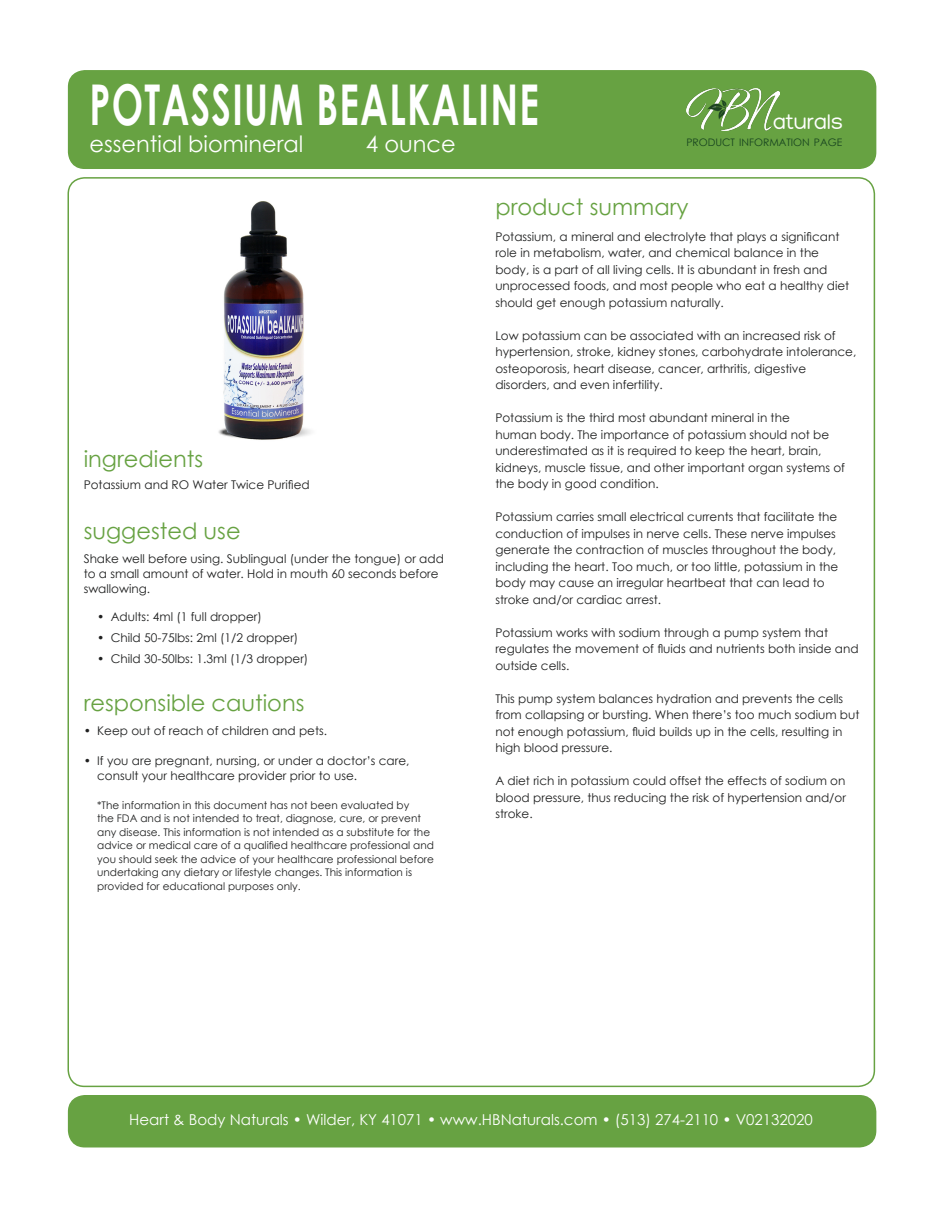
<style>
.page{position:relative;width:945px;height:1215px;background:#fff}
.page>*{position:absolute;margin:0;border:0;box-sizing:border-box;transform-origin:0 0}
.t1{font:700 56.25px "Century Gothic";letter-spacing:.035em;color:#fff;scale:.67 1}
.t2{font:22.5px "Century Gothic";color:#67a242}
.t3{font:22.5px "Century Gothic";color:#fff}
.t4{font:22.5px "Traffolight";color:#fff}
.t5{font:15px "Century Gothic";color:#fff}
.t6{font:12px/16.5px "Century Gothic";color:#1f2020}
.t7{font:10.5px/13.5px "Century Gothic";color:#1f2020}
.t8{font:10.35px "Century Gothic";color:#17431f}
</style>
<div class="page">
<img style="left:218px;top:201px;width:93px;height:239px">
<div style="left:69px;top:71px;width:807px;height:97px;background:#67a242;border-radius:16px"></div>
<div style="left:68px;top:70px;width:808px;height:99px;border:2px solid #67a242;border-radius:16px"></div>
<img style="left:687px;top:88px;width:93px;height:43px">
<div style="left:69px;top:1096px;width:807px;height:51px;background:#67a242;border-radius:16px"></div>
<div style="left:68px;top:1095px;width:808px;height:53px;border:2px solid #67a242;border-radius:16px"></div>
<p class="t1" style="left:90px;top:61px;width:672px">POTASSIUM BEALKALINE</p>
<p class="t3" style="left:90px;top:128px;width:215px">essential biomineral</p>
<p class="t3" style="left:366px;top:128px;width:92px">4 ounce</p>
<p class="t4" style="left:773px;top:113px;width:71px">aturals</p>
<p class="t8" style="left:686px;top:135px;width:157px">PRODUCT INFORMATION PAGE</p>
<p class="t2" style="left:84px;top:443px;width:121px">ingredients</p>
<p class="t6" style="left:84px;top:477px;width:228px">Potassium and RO Water Twice Purified</p>
<p class="t2" style="left:84px;top:515px;width:158px">suggested use</p>
<p class="t6" style="left:84px;top:551px;width:362px;line-height:15px">Shake well before using. Sublingual (under the tongue) or add to a small amount of water. Hold in mouth 60 seconds before swallowing.</p>
<p class="t6" style="left:97px;top:609px;width:166px">• Adults: 4ml (1 full dropper)</p>
<p class="t6" style="left:97px;top:630px;width:203px">• Child 50-75lbs: 2ml (1/2 dropper)</p>
<p class="t6" style="left:97px;top:651px;width:213px">• Child 30-50lbs: 1.3ml (1/3 dropper)</p>
<p class="t2" style="left:84px;top:688px;width:222px">responsible cautions</p>
<p class="t6" style="left:84px;top:723px;width:245px">• Keep out of reach of children and pets.</p>
<p class="t6" style="left:97px;top:753px;width:314px;line-height:15px;text-indent:-14px">• If you are pregnant, nursing, or under a doctor’s care, consult your healthcare provider prior to use.</p>
<p class="t7" style="left:97px;top:798px;width:338px">*The information in this document has not been evaluated by<br>the FDA and is not intended to treat, diagnose, cure, or prevent any disease. This information is not intended as a substitute for the advice or medical care of a qualified healthcare professional and you should seek the advice of your healthcare professional before undertaking any dietary or lifestyle changes. This information is provided for educational purposes only.</p>
<p class="t2" style="left:495px;top:191px;width:195px">product summary</p>
<p class="t6" style="left:495px;top:228px;width:356px">Potassium, a mineral and electrolyte that plays a significant role in metabolism, water, and chemical balance in the body, is a part of all living cells. It is abundant in fresh and unprocessed foods, and most people who eat a healthy diet should get enough potassium naturally.</p>
<p class="t6" style="left:495px;top:327px;width:363px">Low potassium can be associated with an increased risk of hypertension, stroke, kidney stones, carbohydrate intolerance, osteoporosis, heart disease, cancer, arthritis, digestive disorders, and even infertility.</p>
<p class="t6" style="left:495px;top:409px;width:351px">Potassium is the third most abundant mineral in the<br>human body. The importance of potassium should not be underestimated as it is required to keep the heart, brain, kidneys, muscle tissue, and other important organ systems of the body in good condition.</p>
<p class="t6" style="left:495px;top:508px;width:344px">Potassium carries small electrical currents that facilitate the conduction of impulses in nerve cells. These nerve impulses generate the contraction of muscles throughout the body, including the heart. Too much, or too little, potassium in the body may cause an irregular heartbeat that can lead to stroke and/or cardiac arrest.</p>
<p class="t6" style="left:495px;top:624px;width:365px">Potassium works with sodium through a pump system that regulates the movement of fluids and nutrients both inside and outside cells.</p>
<p class="t6" style="left:495px;top:690px;width:366px">This pump system balances hydration and prevents the cells from collapsing or bursting. When there’s too much sodium but not enough potassium, fluid builds up in the cells, resulting in high blood pressure.</p>
<p class="t6" style="left:495px;top:772px;width:352px;text-align:justify">A diet rich in potassium could offset the effects of sodium on blood pressure, thus reducing the risk of hypertension and/or stroke.</p>
<p class="t5" style="left:129px;top:1109px;width:685px">Heart &amp; Body Naturals • Wilder, KY 41071 • www.HBNaturals.com • (513) 274-2110 • V02132020</p>
</div>
